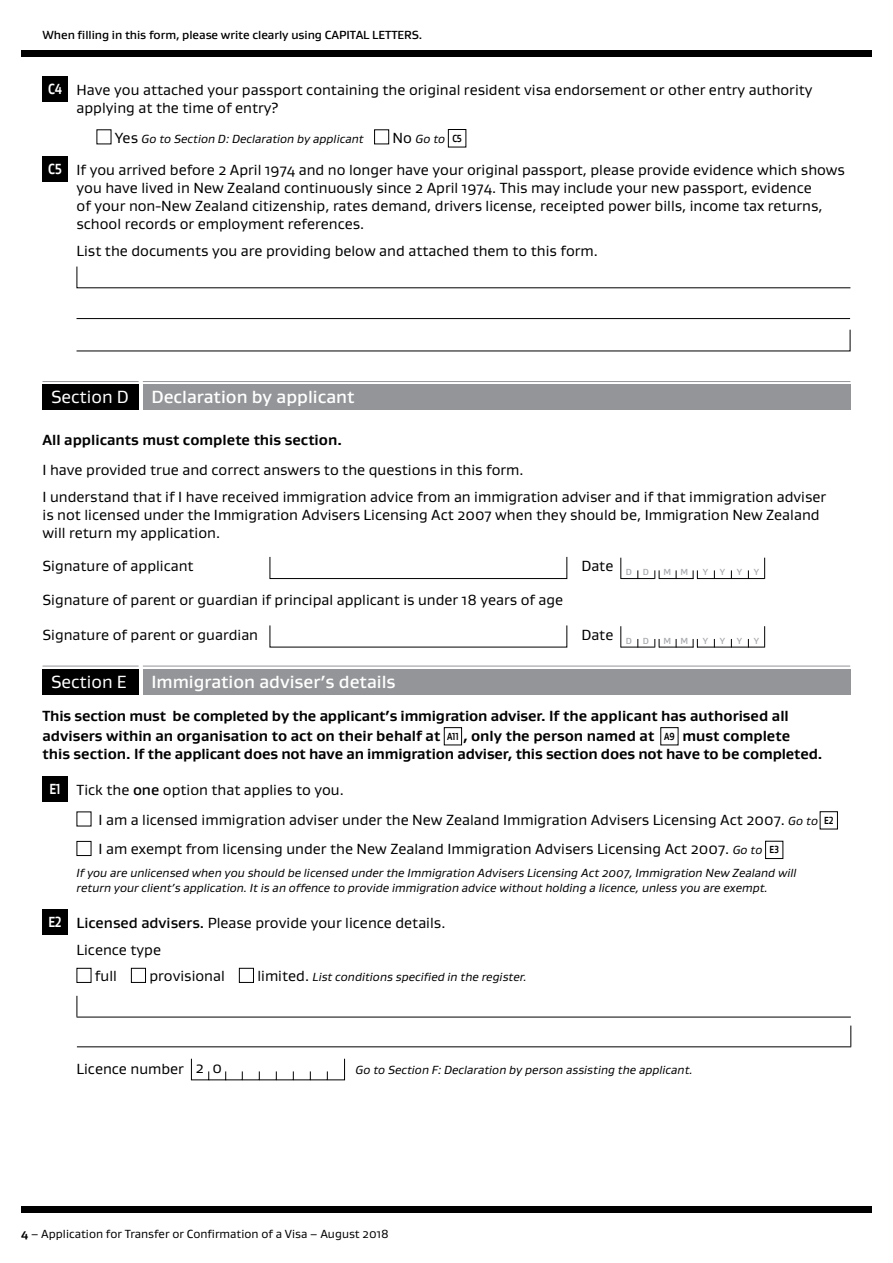
<style>
.page{position:relative;width:893px;height:1263px;background:#fff}
.page>*{position:absolute;margin:0;border:0;box-sizing:border-box;transform-origin:0 0}
.t1{font:500 18px "Gustan";color:#fff}
.t2{font:18px "Gustan";color:#fff}
.t3{font:15px/18px "Gustan";color:#000}
.t4{font:700 15px/20.1px "Gustan";color:#000}
.t5{font:italic 12px/14.4px "Gustan";color:#000}
.t6{font:500 12px "Gustan";letter-spacing:-.005em;color:#000}
.t7{font:12px "Gustan";color:#000}
.t8{font:500 9px "Gustan";color:#a7a9ac}
.s1{font-weight:700;color:#fff}
.s2{font-style:normal;font-size:15px}
.s3{font-weight:700;font-style:normal;font-size:10.5px}
.s4{font-weight:400}
.s5{font-size:10.5px}
.s6{font-weight:500}
.s7{font-style:italic;font-size:12px}
.s8{font-weight:700;font-size:10.5px}
.s9{font-weight:700}
</style>
<div class="page">
<div style="left:21px;top:50px;width:851px;height:7px;background:#000"></div>
<div style="left:21px;top:1206px;width:851px;height:7px;background:#000"></div>
<div style="left:43px;top:76px;width:25px;height:25px;background:#000"></div>
<div style="left:374px;top:129px;width:15px;height:15px;border:1px solid #000"></div>
<div style="left:448px;top:129px;width:18px;height:18px;border:1px solid #000"></div>
<div style="left:43px;top:156px;width:25px;height:25px;background:#000"></div>
<svg style="left:76px;top:266px;width:775px;height:23px"></svg>
<hr style="left:77px;top:318px;width:773px;height:1px;background:#000">
<svg style="left:76px;top:329px;width:775px;height:23px"></svg>
<div style="left:43px;top:385px;width:96px;height:25px;background:#000"></div>
<hr style="left:43px;top:381px;width:96px;height:1px;background:#939598">
<div style="left:143px;top:385px;width:707px;height:25px;background:#939598"></div>
<hr style="left:143px;top:381px;width:707px;height:1px;background:#939598">
<svg style="left:269px;top:556px;width:299px;height:23px"></svg>
<svg style="left:620px;top:558px;width:1px;height:21px"></svg>
<svg style="left:764px;top:558px;width:1px;height:21px"></svg>
<svg style="left:654px;top:570px;width:6px;height:9px"></svg>
<svg style="left:693px;top:570px;width:5px;height:9px"></svg>
<hr style="left:621px;top:578px;width:34px;height:1px;background:#000">
<hr style="left:659px;top:578px;width:34px;height:1px;background:#000">
<hr style="left:697px;top:578px;width:67px;height:1px;background:#000">
<svg style="left:269px;top:625px;width:299px;height:23px"></svg>
<svg style="left:620px;top:626px;width:1px;height:21px"></svg>
<svg style="left:764px;top:626px;width:1px;height:21px"></svg>
<svg style="left:654px;top:639px;width:6px;height:8px"></svg>
<svg style="left:693px;top:639px;width:5px;height:8px"></svg>
<hr style="left:621px;top:647px;width:34px;height:1px;background:#000">
<hr style="left:659px;top:647px;width:34px;height:1px;background:#000">
<hr style="left:697px;top:647px;width:67px;height:1px;background:#000">
<div style="left:43px;top:669px;width:96px;height:25px;background:#000"></div>
<hr style="left:43px;top:666px;width:96px;height:1px;background:#939598">
<div style="left:143px;top:669px;width:707px;height:25px;background:#939598"></div>
<hr style="left:143px;top:666px;width:707px;height:1px;background:#939598">
<div style="left:444px;top:727px;width:18px;height:18px;border:1px solid #000"></div>
<div style="left:43px;top:776px;width:25px;height:25px;background:#000"></div>
<div style="left:820px;top:811px;width:18px;height:18px;border:1px solid #000"></div>
<div style="left:77px;top:841px;width:14px;height:15px;border:1px solid #000"></div>
<div style="left:765px;top:841px;width:18px;height:18px;border:1px solid #000"></div>
<div style="left:43px;top:909px;width:25px;height:25px;background:#000"></div>
<div style="left:77px;top:968px;width:14px;height:15px;border:1px solid #000"></div>
<div style="left:131px;top:968px;width:15px;height:15px;border:1px solid #000"></div>
<div style="left:239px;top:968px;width:15px;height:15px;border:1px solid #000"></div>
<svg style="left:77px;top:996px;width:1px;height:21px"></svg>
<hr style="left:77px;top:1017px;width:774px;height:1px;background:#000">
<svg style="left:850px;top:1025px;width:1px;height:21px"></svg>
<hr style="left:77px;top:1046px;width:774px;height:1px;background:#000">
<svg style="left:191px;top:1058px;width:154px;height:22px"></svg>
<p class="t6" style="left:43px;top:27px;width:381px">When filling in this form, please write clearly using CAPITAL LETTERS.</p>
<p class="t3" style="left:77px;top:81px;width:738px;text-indent:-28px"><span class="s1">C4</span> Have you attached your passport containing the original resident visa endorsement or other entry authority applying at the time of entry?</p>
<p class="t5" style="left:115px;top:131px;width:250px"><span class="s2">Yes</span> Go to Section D: Declaration by applicant</p>
<p class="t5" style="left:393px;top:131px;width:71px"><span class="s2">No</span> Go to <span class="s3">C5</span></p>
<p class="t3" style="left:77px;top:161px;width:770px;text-indent:-28px"><span class="s1">C5</span> If you arrived before 2 April 1974 and no longer have your original passport, please provide evidence which shows you have lived in New Zealand continuously since 2 April 1974. This may include your new passport, evidence<br>of your non-New Zealand citizenship, rates demand, drivers license, receipted power bills, income tax returns, school records or employment references.</p>
<p class="t3" style="left:77px;top:241px;width:523px">List the documents you are providing below and attached them to this form.</p>
<p class="t1" style="left:51px;top:385px;width:305px"><span class="s4">Section D</span> Declaration by applicant</p>
<p class="t4" style="left:43px;top:429px;width:301px">All applicants must complete this section.</p>
<p class="t3" style="left:43px;top:456px;width:785px;line-height:26.5px">I have provided true and correct answers to the questions in this form.<br>I understand that if I have received immigration advice from an immigration adviser and if that immigration adviser</p>
<p class="t3" style="left:43px;top:505px;width:779px">is not licensed under the Immigration Advisers Licensing Act 2007 when they should be, Immigration New Zealand will return my application.</p>
<p class="t3" style="left:43px;top:557px;width:153px">Signature of applicant</p>
<p class="t3" style="left:581px;top:557px;width:69px">Date <sub>D</sub> <sub>D</sub></p>
<p class="t8" style="left:663px;top:566px;width:26px">M M</p>
<p class="t8" style="left:703px;top:566px;width:7px">Y</p>
<p class="t8" style="left:720px;top:566px;width:7px">Y</p>
<p class="t8" style="left:737px;top:566px;width:7px">Y</p>
<p class="t8" style="left:754px;top:566px;width:7px">Y</p>
<p class="t3" style="left:43px;top:591px;width:522px">Signature of parent or guardian if principal applicant is under 18 years of age</p>
<p class="t3" style="left:43px;top:625px;width:217px">Signature of parent or guardian</p>
<p class="t3" style="left:581px;top:625px;width:69px">Date <sub>D</sub> <sub>D</sub></p>
<p class="t8" style="left:663px;top:635px;width:26px">M M</p>
<p class="t8" style="left:703px;top:635px;width:7px">Y</p>
<p class="t8" style="left:720px;top:635px;width:7px">Y</p>
<p class="t8" style="left:737px;top:635px;width:7px">Y</p>
<p class="t8" style="left:754px;top:635px;width:7px">Y</p>
<p class="t2" style="left:51px;top:670px;width:77px">Section E</p>
<p class="t1" style="left:151px;top:670px;width:246px">Immigration adviser’s details</p>
<p class="t4" style="left:43px;top:705px;width:749px">This section must be completed by the applicant’s immigration adviser. If the applicant has authorised all advisers within an organisation to act on their behalf at <span class="s5">A11</span> , only the person named at <span class="s5">A9</span> must complete</p>
<p class="t4" style="left:43px;top:743px;width:781px">this section. If the applicant does not have an immigration adviser, this section does not have to be completed.</p>
<p class="t3" style="left:98px;top:775px;width:736px;line-height:29.5px;text-indent:-49px"><span class="s1">E1</span> Tick the <span class="s6">one</span> option that applies to you.<br>I am a licensed immigration adviser under the New Zealand Immigration Advisers Licensing Act 2007. <span class="s7">Go to</span> <span class="s8">E2<br></span>I am exempt from licensing under the New Zealand Immigration Advisers Licensing Act 2007. <span class="s7">Go to</span> <span class="s8">E3</span></p>
<p class="t5" style="left:77px;top:866px;width:721px">If you are unlicensed when you should be licensed under the Immigration Advisers Licensing Act 2007, Immigration New Zealand will return your client’s application. It is an offence to provide immigration advice without holding a licence, unless you are exempt.</p>
<p class="t3" style="left:48px;top:914px;width:398px"><span class="s1">E2</span> <span class="s6">Licensed advisers.</span> Please provide your licence details.</p>
<p class="t3" style="left:77px;top:940px;width:86px">Licence type</p>
<p class="t3" style="left:95px;top:967px;width:23px">full</p>
<p class="t3" style="left:149px;top:967px;width:77px">provisional</p>
<p class="t5" style="left:257px;top:970px;width:271px"><span class="s2">limited.</span> List conditions specified in the register.</p>
<p class="t3" style="left:77px;top:1060px;width:109px">Licence number</p>
<p class="t3" style="left:196px;top:1059px;width:28px">2 0</p>
<p class="t5" style="left:355px;top:1062px;width:339px">Go to Section F: Declaration by person assisting the applicant.</p>
<p class="t7" style="left:21px;top:1226px;width:369px"><span class="s9">4</span> – Application for Transfer or Confirmation of a Visa – August 2018</p>
</div>
